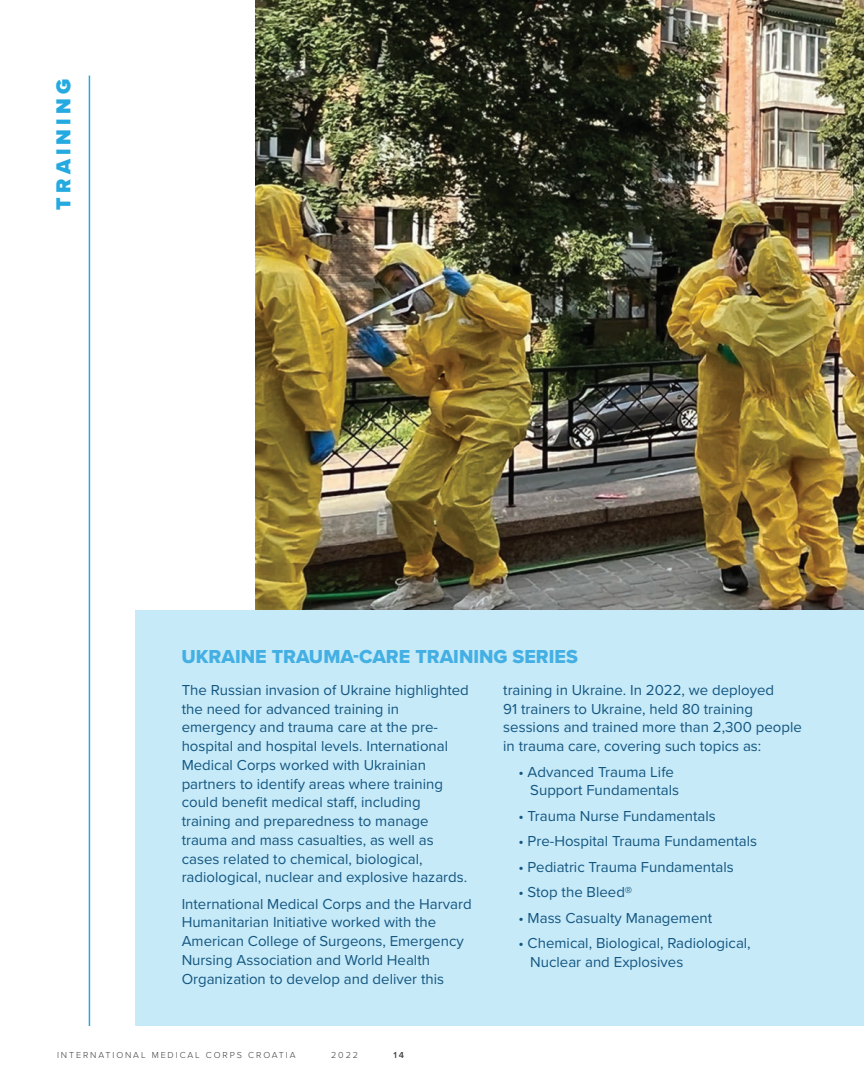
<style>
.page{position:relative;width:864px;height:1080px;background:#fff}
.page>*{position:absolute;margin:0;border:0;box-sizing:border-box;transform-origin:0 0}
.Subhead_8_12{font:900 21px "Proxima Nova";letter-spacing:.2em;color:#24aae1}
.Large_headline_Type-_Blue{font:19.5px "Proxima Nova Extrabld";color:#43afe3}
.Section_intro_body_type_-_Blue_9pt{font:15px/18.8px "Proxima Nova";color:#145680}
.t1{font:300 9px "Proxima Nova";letter-spacing:.21em;color:#3e3e3f}
.t2{font:600 9px "Proxima Nova";color:#3e3e3f}
</style>
<div class="page">
<img style="left:255px;top:0;width:609px;height:610px">
<div style="left:135px;top:610px;width:729px;height:416px;background:#c6eaf8"></div>
<hr style="left:89px;top:76px;width:1px;height:950px;background:#24aae1">
<p class="Subhead_8_12" style="left:48px;top:210px;width:132px;rotate:-90deg">TRAINING</p>
<p class="Large_headline_Type-_Blue" style="left:181px;top:642px;width:398px">UKRAINE TRAUMA-CARE TRAINING SERIES</p>
<p class="Section_intro_body_type_-_Blue_9pt" style="left:182px;top:680px;width:289px">The Russian invasion of Ukraine highlighted the need for advanced training in emergency and trauma care at the pre&shy;hospital and hospital levels. International Medical Corps worked with Ukrainian partners to identify areas where training could benefit medical staff, including training and preparedness to manage trauma and mass casualties, as well as cases related to chemical, biological, radiological, nuclear and explosive hazards.</p>
<p class="Section_intro_body_type_-_Blue_9pt" style="left:182px;top:894px;width:291px">International Medical Corps and the Harvard Humanitarian Initiative worked with the American College of Surgeons, Emergency Nursing Association and World Health Organization to develop and deliver this</p>
<p class="Section_intro_body_type_-_Blue_9pt" style="left:503px;top:680px;width:300px">training in Ukraine. In 2022, we deployed<br>91 trainers to Ukraine, held 80 training sessions and trained more than 2,300 people in trauma care, covering such topics as:</p>
<p class="Section_intro_body_type_-_Blue_9pt" style="left:530px;top:762px;width:150px;text-indent:-12px">• Advanced Trauma Life<br>Support Fundamentals</p>
<p class="Section_intro_body_type_-_Blue_9pt" style="left:518px;top:806px;width:199px">• Trauma Nurse Fundamentals</p>
<p class="Section_intro_body_type_-_Blue_9pt" style="left:518px;top:831px;width:240px">• Pre-Hospital Trauma Fundamentals</p>
<p class="Section_intro_body_type_-_Blue_9pt" style="left:518px;top:857px;width:217px">• Pediatric Trauma Fundamentals</p>
<p class="Section_intro_body_type_-_Blue_9pt" style="left:518px;top:882px;width:115px">• Stop the Bleed®</p>
<p class="Section_intro_body_type_-_Blue_9pt" style="left:518px;top:908px;width:195px">• Mass Casualty Management</p>
<p class="Section_intro_body_type_-_Blue_9pt" style="left:530px;top:933px;width:222px;text-indent:-12px">• Chemical, Biological, Radiological,<br>Nuclear and Explosives</p>
<p class="t1" style="left:57px;top:1050px;width:240px">INTERNATIONAL MEDICAL CORPS CROATIA</p>
<p class="t1" style="left:331px;top:1050px;width:28px">2022</p>
<p class="t2" style="left:394px;top:1048px;width:12px">14</p>
</div>
